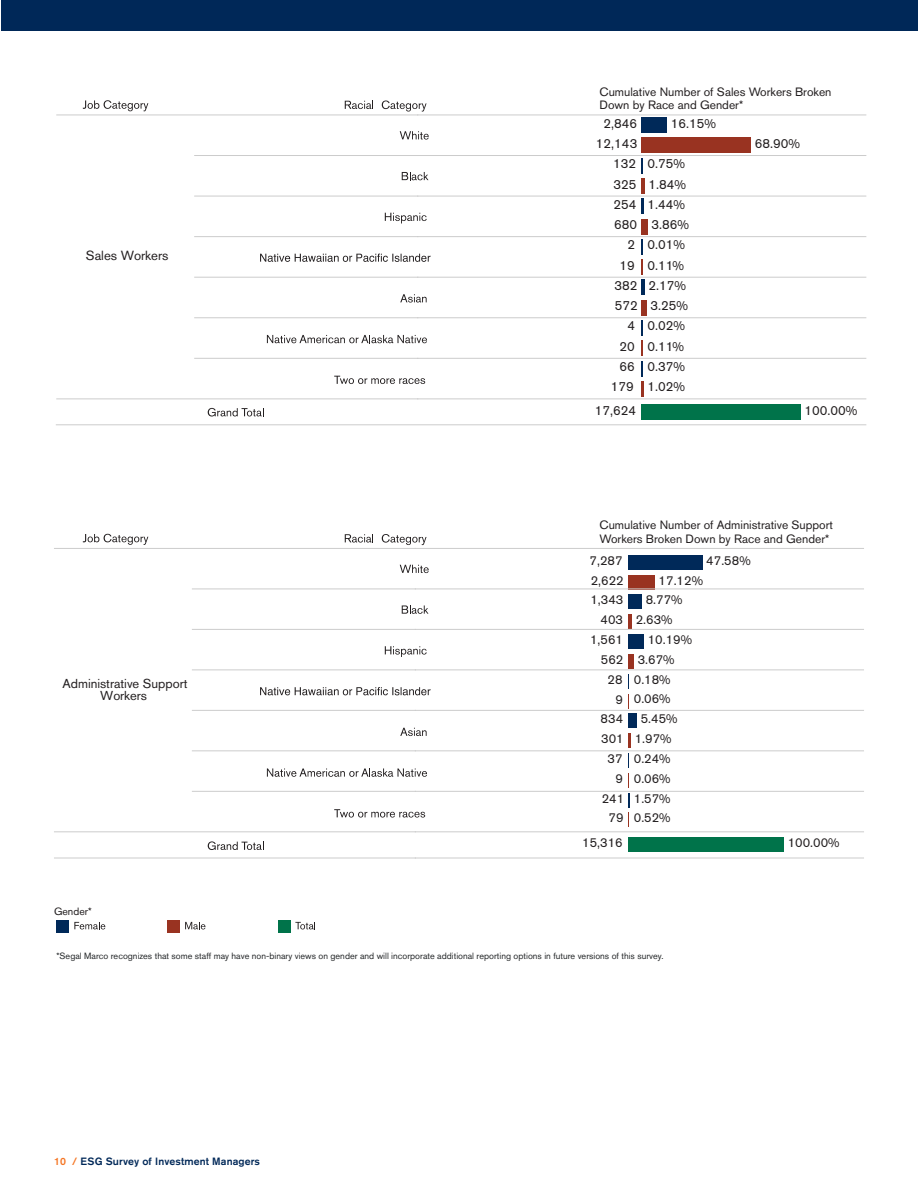
<style>
.page{position:relative;width:918px;height:1188px;background:#fff}
.page>*{position:absolute;margin:0;border:0;box-sizing:border-box;transform-origin:0 0}
.t1{font:13.2px/20.2px "Akzidenz Grotesk BE";color:#231f20;text-align:center}
.t2{font:12.9px/11.9px "Akzidenz Grotesk BE";color:#231f20;text-align:center}
.t3{font:12px/13.5px "Akzidenz Grotesk BE";color:#231f20}
.t4{font:500 10.5px "Akzidenz Grotesk BE";letter-spacing:.01em;color:#002858}
.t5{font:10.5px "Akzidenz Grotesk BE";color:#231f20}
.t6{font:9px "Akzidenz Grotesk BE";color:#242729}
.s1{color:#f57523}
</style>
<div class="page">
<hr style="left:57px;top:114px;width:361px;height:1px;background:#ccc">
<hr style="left:195px;top:155px;width:223px;height:1px;background:#ccc">
<hr style="left:195px;top:196px;width:223px;height:1px;background:#ccc">
<hr style="left:195px;top:236px;width:223px;height:1px;background:#ccc">
<hr style="left:195px;top:277px;width:223px;height:1px;background:#ccc">
<hr style="left:195px;top:317px;width:223px;height:1px;background:#ccc">
<hr style="left:195px;top:358px;width:223px;height:1px;background:#ccc">
<hr style="left:57px;top:398px;width:361px;height:1px;background:#ccc">
<div style="left:641px;top:138px;width:110px;height:15px;background:#993321"></div>
<div style="left:641px;top:118px;width:26px;height:15px;background:#002959"></div>
<hr style="left:641px;top:178px;width:3px;height:16px;background:#993321">
<svg style="left:641px;top:158px;width:1px;height:15px"></svg>
<div style="left:641px;top:219px;width:6px;height:15px;background:#993321"></div>
<svg style="left:641px;top:199px;width:2px;height:15px"></svg>
<svg style="left:641px;top:260px;width:1px;height:15px"></svg>
<svg style="left:641px;top:239px;width:1px;height:15px"></svg>
<div style="left:641px;top:300px;width:5px;height:15px;background:#993321"></div>
<hr style="left:641px;top:280px;width:3px;height:15px;background:#002959">
<svg style="left:641px;top:320px;width:2px;height:76px"></svg>
<div style="left:641px;top:404px;width:160px;height:16px;background:#00734a"></div>
<hr style="left:418px;top:114px;width:448px;height:1px;background:#ccc">
<hr style="left:418px;top:155px;width:448px;height:1px;background:#ccc">
<hr style="left:418px;top:196px;width:448px;height:1px;background:#ccc">
<hr style="left:418px;top:236px;width:448px;height:1px;background:#ccc">
<hr style="left:418px;top:277px;width:448px;height:1px;background:#ccc">
<hr style="left:418px;top:317px;width:448px;height:1px;background:#ccc">
<hr style="left:418px;top:358px;width:448px;height:1px;background:#ccc">
<hr style="left:418px;top:398px;width:448px;height:1px;background:#ccc">
<hr style="left:56px;top:424px;width:810px;height:1px;background:#ccc">
<div style="left:2px;top:0;width:916px;height:31px;background:#002858"></div>
<hr style="left:54px;top:548px;width:361px;height:1px;background:#ccc">
<hr style="left:192px;top:588px;width:223px;height:1px;background:#ccc">
<hr style="left:192px;top:629px;width:223px;height:1px;background:#ccc">
<hr style="left:192px;top:669px;width:223px;height:1px;background:#ccc">
<hr style="left:192px;top:710px;width:223px;height:1px;background:#ccc">
<hr style="left:192px;top:750px;width:223px;height:1px;background:#ccc">
<hr style="left:192px;top:791px;width:223px;height:1px;background:#ccc">
<hr style="left:54px;top:831px;width:361px;height:1px;background:#ccc">
<hr style="left:54px;top:858px;width:361px;height:1px;background:#ccc">
<div style="left:628px;top:575px;width:27px;height:15px;background:#993321"></div>
<div style="left:628px;top:555px;width:74px;height:15px;background:#002959"></div>
<hr style="left:628px;top:614px;width:4px;height:15px;background:#993321">
<div style="left:628px;top:594px;width:14px;height:15px;background:#002959"></div>
<div style="left:628px;top:654px;width:6px;height:15px;background:#993321"></div>
<div style="left:628px;top:634px;width:16px;height:15px;background:#002959"></div>
<svg style="left:628px;top:674px;width:1px;height:34px"></svg>
<hr style="left:628px;top:733px;width:3px;height:15px;background:#993321">
<div style="left:628px;top:713px;width:9px;height:15px;background:#002959"></div>
<svg style="left:628px;top:753px;width:2px;height:74px"></svg>
<div style="left:628px;top:837px;width:156px;height:15px;background:#00734a"></div>
<hr style="left:415px;top:548px;width:449px;height:1px;background:#ccc">
<hr style="left:415px;top:588px;width:449px;height:1px;background:#ccc">
<hr style="left:415px;top:629px;width:449px;height:1px;background:#ccc">
<hr style="left:415px;top:669px;width:449px;height:1px;background:#ccc">
<hr style="left:415px;top:710px;width:449px;height:1px;background:#ccc">
<hr style="left:415px;top:750px;width:449px;height:1px;background:#ccc">
<hr style="left:415px;top:791px;width:449px;height:1px;background:#ccc">
<hr style="left:415px;top:831px;width:449px;height:1px;background:#ccc">
<hr style="left:415px;top:858px;width:449px;height:1px;background:#ccc">
<svg style="left:208px;top:408px;width:56px;height:9px"></svg>
<svg style="left:400px;top:131px;width:29px;height:9px"></svg>
<svg style="left:402px;top:172px;width:26px;height:8px"></svg>
<svg style="left:385px;top:213px;width:42px;height:10px"></svg>
<svg style="left:260px;top:254px;width:171px;height:8px"></svg>
<svg style="left:400px;top:294px;width:27px;height:9px"></svg>
<svg style="left:267px;top:335px;width:160px;height:8px"></svg>
<svg style="left:334px;top:376px;width:91px;height:8px"></svg>
<svg style="left:83px;top:100px;width:65px;height:11px"></svg>
<svg style="left:345px;top:101px;width:28px;height:8px"></svg>
<svg style="left:382px;top:101px;width:45px;height:11px"></svg>
<svg style="left:208px;top:841px;width:56px;height:9px"></svg>
<svg style="left:400px;top:565px;width:29px;height:8px"></svg>
<svg style="left:402px;top:605px;width:26px;height:9px"></svg>
<svg style="left:385px;top:646px;width:42px;height:11px"></svg>
<svg style="left:260px;top:687px;width:171px;height:8px"></svg>
<svg style="left:400px;top:728px;width:27px;height:8px"></svg>
<svg style="left:267px;top:768px;width:160px;height:9px"></svg>
<svg style="left:334px;top:809px;width:91px;height:9px"></svg>
<svg style="left:83px;top:534px;width:65px;height:11px"></svg>
<svg style="left:345px;top:534px;width:28px;height:9px"></svg>
<svg style="left:382px;top:534px;width:45px;height:11px"></svg>
<div style="left:56px;top:920px;width:13px;height:13px;background:#002959"></div>
<svg style="left:74px;top:922px;width:31px;height:7px"></svg>
<div style="left:167px;top:920px;width:13px;height:13px;background:#993321"></div>
<svg style="left:185px;top:922px;width:20px;height:7px"></svg>
<div style="left:278px;top:920px;width:13px;height:13px;background:#00734a"></div>
<svg style="left:295px;top:922px;width:20px;height:7px"></svg>
<p class="t3" style="left:600px;top:85px;width:233px">Cumulative Number of Sales Workers Broken<br>Down by Race and Gender*</p>
<p class="t1" style="left:86px;top:245px;width:84px">Sales Workers</p>
<p class="t2" style="left:63px;top:677px;width:126px">Administrative Support<br>Workers</p>
<p class="t1" style="left:603px;top:113px;width:35px">2,846</p>
<p class="t1" style="left:596px;top:133px;width:43px">12,143</p>
<p class="t1" style="left:613px;top:153px;width:25px">132</p>
<p class="t1" style="left:613px;top:174px;width:25px">325</p>
<p class="t1" style="left:613px;top:194px;width:25px">254</p>
<p class="t1" style="left:614px;top:214px;width:25px">680</p>
<p class="t1" style="left:627px;top:235px;width:9px">2</p>
<p class="t1" style="left:619px;top:255px;width:17px">19</p>
<p class="t1" style="left:614px;top:275px;width:25px">382</p>
<p class="t1" style="left:615px;top:295px;width:25px">572</p>
<p class="t1" style="left:627px;top:316px;width:9px">4</p>
<p class="t1" style="left:619px;top:336px;width:17px">20</p>
<p class="t1" style="left:619px;top:356px;width:17px">66</p>
<p class="t1" style="left:595px;top:400px;width:43px">17,624</p>
<p class="t1" style="left:611px;top:377px;width:25px">179</p>
<p class="t1" style="left:671px;top:113px;width:47px">16.15%</p>
<p class="t1" style="left:647px;top:153px;width:43px">0.75%<br>1.84%<br>1.44%<br>3.86%<br>0.01%<br>0.11%<br>2.17%<br>3.25%<br>0.02%<br>0.11%<br>0.37%<br>1.02%</p>
<p class="t1" style="left:755px;top:133px;width:47px">68.90%</p>
<p class="t1" style="left:805px;top:400px;width:55px">100.00%</p>
<p class="t3" style="left:600px;top:518px;width:235px">Cumulative Number of Administrative Support<br>Workers Broken Down by Race and Gender*</p>
<p class="t2" style="left:590px;top:554px;width:35px">7,287</p>
<p class="t2" style="left:591px;top:574px;width:35px">2,622</p>
<p class="t2" style="left:590px;top:594px;width:35px">1,343</p>
<p class="t2" style="left:601px;top:614px;width:24px">403</p>
<p class="t2" style="left:590px;top:634px;width:35px">1,561</p>
<p class="t2" style="left:601px;top:653px;width:24px">562</p>
<p class="t2" style="left:608px;top:673px;width:17px">28</p>
<p class="t2" style="left:615px;top:693px;width:9px">9</p>
<p class="t2" style="left:601px;top:713px;width:24px">834</p>
<p class="t2" style="left:601px;top:733px;width:24px">301</p>
<p class="t2" style="left:608px;top:752px;width:17px">37</p>
<p class="t2" style="left:615px;top:772px;width:9px">9</p>
<p class="t2" style="left:602px;top:792px;width:24px">241</p>
<p class="t2" style="left:582px;top:836px;width:42px">15,316</p>
<p class="t2" style="left:609px;top:812px;width:17px">79</p>
<p class="t2" style="left:706px;top:554px;width:46px">47.58%</p>
<p class="t2" style="left:659px;top:574px;width:46px">17.12%</p>
<p class="t2" style="left:646px;top:594px;width:39px">8.77%</p>
<p class="t2" style="left:636px;top:614px;width:39px">2.63%</p>
<p class="t2" style="left:648px;top:634px;width:46px">10.19%</p>
<p class="t2" style="left:638px;top:653px;width:39px">3.67%</p>
<p class="t2" style="left:634px;top:673px;width:39px">0.18%</p>
<p class="t2" style="left:634px;top:693px;width:39px">0.06%</p>
<p class="t2" style="left:641px;top:713px;width:39px">5.45%</p>
<p class="t2" style="left:635px;top:733px;width:39px">1.97%</p>
<p class="t2" style="left:634px;top:752px;width:39px">0.24%</p>
<p class="t2" style="left:634px;top:772px;width:39px">0.06%</p>
<p class="t2" style="left:634px;top:792px;width:39px">1.57%</p>
<p class="t2" style="left:634px;top:812px;width:39px">0.52%</p>
<p class="t2" style="left:788px;top:836px;width:54px">100.00%</p>
<p class="t5" style="left:54px;top:905px;width:39px">Gender*</p>
<p class="t6" style="left:57px;top:950px;width:608px">*Segal Marco recognizes that some staff may have non-binary views on gender and will incorporate additional reporting options in future versions of this survey.</p>
<p class="t4" style="left:54px;top:1155px;width:208px"><span class="s1">10 /</span> ESG Survey of Investment Managers</p>
</div>
